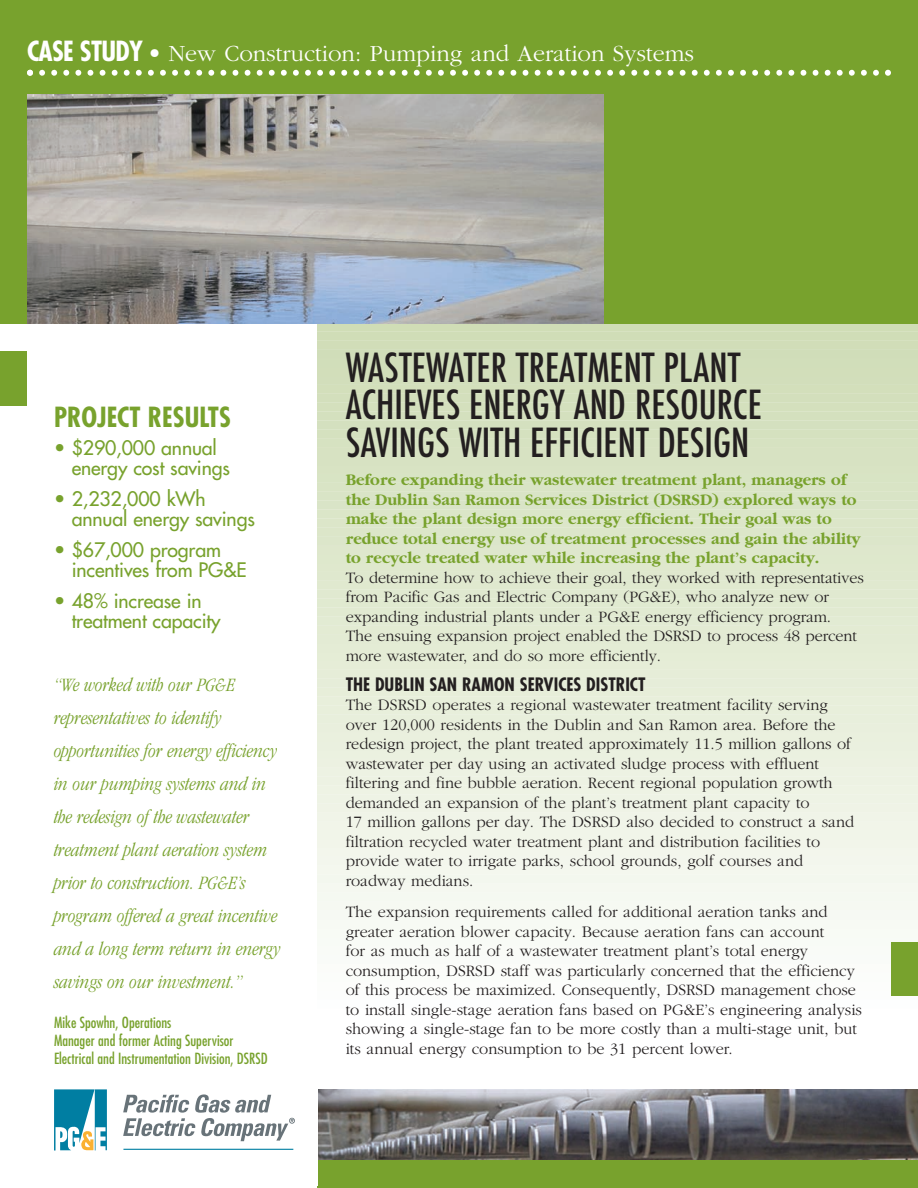
<style>
.page{position:relative;width:918px;height:1188px;background:#fff}
.page>*{position:absolute;margin:0;border:0;box-sizing:border-box;transform-origin:0 0}
.t1{font:500 condensed 39px/37.5px "Futura";color:#231f20}
.t2{font:700 condensed 27px "Futura";color:#78a22d}
.t3{font:300 24px "Garamond";color:#fff}
.t4{font:italic 300 condensed 19.5px/33px "Garamond";color:#78a22d}
.t5{font:19.5px/19.5px "Futura";letter-spacing:-.005em;color:#78a22d}
.t6{font:700 condensed 18px "Futura";color:#231f20}
.t7{font:300 16.5px/19.5px "Garamond";color:#231f20}
.t8{font:700 16.5px/19.5px "Garamond";color:#78a22d}
.t9{font:condensed 15px/18px "Futura";color:#78a22d}
.s1{font-family:"Futura";font-weight:700;font-stretch:condensed;font-size:27px}
.s2{font-family:"Futura";font-weight:700;font-size:21px}
</style>
<div class="page">
<div style="left:317px;top:1152px;width:601px;height:36px;background:#78a22d"></div>
<div style="left:317px;top:982px;width:601px;height:8px;background:#fcfdfb"></div>
<div style="left:317px;top:973px;width:601px;height:8px;background:#fbfdfa"></div>
<div style="left:317px;top:964px;width:601px;height:8px;background:#fbfcf9"></div>
<div style="left:317px;top:955px;width:601px;height:8px;background:#f9fbf8"></div>
<div style="left:317px;top:946px;width:601px;height:9px;background:#f9fbf7"></div>
<div style="left:317px;top:937px;width:601px;height:9px;background:#f8fbf6"></div>
<div style="left:317px;top:928px;width:601px;height:9px;background:#f8fbf5"></div>
<div style="left:317px;top:919px;width:601px;height:9px;background:#f7faf4"></div>
<div style="left:317px;top:910px;width:601px;height:9px;background:#f6f9f3"></div>
<div style="left:317px;top:902px;width:601px;height:8px;background:#f6f9f2"></div>
<div style="left:317px;top:893px;width:601px;height:8px;background:#f5f9f1"></div>
<div style="left:317px;top:884px;width:601px;height:8px;background:#f5f8f0"></div>
<div style="left:317px;top:875px;width:601px;height:8px;background:#f3f7ee"></div>
<div style="left:317px;top:866px;width:601px;height:8px;background:#f4f7ee"></div>
<div style="left:317px;top:857px;width:601px;height:9px;background:#f3f6ed"></div>
<div style="left:317px;top:848px;width:601px;height:9px;background:#f3f6ec"></div>
<div style="left:317px;top:839px;width:601px;height:9px;background:#f2f5ea"></div>
<div style="left:317px;top:830px;width:601px;height:9px;background:#f1f5e9"></div>
<div style="left:317px;top:821px;width:601px;height:9px;background:#f1f5e9"></div>
<div style="left:317px;top:812px;width:601px;height:9px;background:#f0f4e8"></div>
<div style="left:317px;top:804px;width:601px;height:8px;background:#eff3e6"></div>
<div style="left:317px;top:795px;width:601px;height:8px;background:#eef3e5"></div>
<div style="left:317px;top:786px;width:601px;height:8px;background:#eef3e4"></div>
<div style="left:317px;top:777px;width:601px;height:8px;background:#edf2e3"></div>
<div style="left:317px;top:768px;width:601px;height:8px;background:#edf2e3"></div>
<div style="left:317px;top:759px;width:601px;height:9px;background:#ecf1e1"></div>
<div style="left:317px;top:750px;width:601px;height:9px;background:#ebf1e0"></div>
<div style="left:317px;top:741px;width:601px;height:9px;background:#eaf0df"></div>
<div style="left:317px;top:732px;width:601px;height:9px;background:#eaf0de"></div>
<div style="left:317px;top:723px;width:601px;height:9px;background:#e9efdd"></div>
<div style="left:317px;top:715px;width:601px;height:8px;background:#e8efdc"></div>
<div style="left:317px;top:706px;width:601px;height:8px;background:#e8efdb"></div>
<div style="left:317px;top:697px;width:601px;height:8px;background:#e8efdb"></div>
<div style="left:317px;top:688px;width:601px;height:8px;background:#e7eed9"></div>
<div style="left:317px;top:679px;width:601px;height:8px;background:#e6edd9"></div>
<div style="left:317px;top:670px;width:601px;height:9px;background:#e6edd8"></div>
<div style="left:317px;top:661px;width:601px;height:9px;background:#e6edd7"></div>
<div style="left:317px;top:652px;width:601px;height:9px;background:#e5edd6"></div>
<div style="left:317px;top:643px;width:601px;height:9px;background:#e4ecd5"></div>
<div style="left:317px;top:634px;width:601px;height:9px;background:#e3ebd4"></div>
<div style="left:317px;top:625px;width:601px;height:9px;background:#e3ebd3"></div>
<div style="left:317px;top:617px;width:601px;height:8px;background:#e2ebd3"></div>
<div style="left:317px;top:608px;width:601px;height:8px;background:#e1ead1"></div>
<div style="left:317px;top:599px;width:601px;height:8px;background:#e0ead0"></div>
<div style="left:317px;top:590px;width:601px;height:8px;background:#e0e9d0"></div>
<div style="left:317px;top:581px;width:601px;height:8px;background:#e0e9cf"></div>
<div style="left:317px;top:572px;width:601px;height:9px;background:#dfe8ce"></div>
<div style="left:317px;top:563px;width:601px;height:9px;background:#dfe8cd"></div>
<div style="left:317px;top:554px;width:601px;height:9px;background:#dee8cc"></div>
<div style="left:317px;top:545px;width:601px;height:9px;background:#dee7cc"></div>
<div style="left:317px;top:536px;width:601px;height:9px;background:#dce6ca"></div>
<div style="left:317px;top:528px;width:601px;height:8px;background:#dce6c9"></div>
<div style="left:317px;top:519px;width:601px;height:8px;background:#dce6c9"></div>
<div style="left:317px;top:510px;width:601px;height:8px;background:#dbe6c8"></div>
<div style="left:317px;top:501px;width:601px;height:8px;background:#d9e4c7"></div>
<div style="left:317px;top:492px;width:601px;height:8px;background:#d9e4c6"></div>
<div style="left:317px;top:483px;width:601px;height:8px;background:#d9e4c5"></div>
<div style="left:317px;top:474px;width:601px;height:9px;background:#d8e4c4"></div>
<div style="left:317px;top:465px;width:601px;height:9px;background:#d8e3c3"></div>
<div style="left:317px;top:456px;width:601px;height:9px;background:#d7e2c2"></div>
<div style="left:317px;top:447px;width:601px;height:9px;background:#d7e2c2"></div>
<div style="left:317px;top:438px;width:601px;height:9px;background:#d6e2c1"></div>
<div style="left:317px;top:430px;width:601px;height:8px;background:#d5e1bf"></div>
<div style="left:317px;top:421px;width:601px;height:8px;background:#d4e0bf"></div>
<div style="left:317px;top:412px;width:601px;height:8px;background:#d4e0be"></div>
<div style="left:317px;top:403px;width:601px;height:8px;background:#d4e0bd"></div>
<div style="left:317px;top:394px;width:601px;height:8px;background:#d3dfbc"></div>
<div style="left:317px;top:385px;width:601px;height:9px;background:#d3dfbb"></div>
<div style="left:317px;top:376px;width:601px;height:9px;background:#d2debb"></div>
<div style="left:317px;top:367px;width:601px;height:9px;background:#d2deba"></div>
<div style="left:317px;top:358px;width:601px;height:9px;background:#d1deba"></div>
<div style="left:317px;top:349px;width:601px;height:9px;background:#d0ddb9"></div>
<div style="left:317px;top:341px;width:601px;height:8px;background:#d1ddb8"></div>
<div style="left:317px;top:332px;width:601px;height:8px;background:#d0ddb7"></div>
<div style="left:317px;top:324px;width:601px;height:7px;background:#d0ddb6"></div>
<div style="left:0;top:0;width:918px;height:324px;background:#78a22d"></div>
<div style="left:0;top:351px;width:27px;height:55px;background:#78a22d"></div>
<img style="left:317px;top:1089px;width:601px;height:70px">
<div style="left:891px;top:942px;width:27px;height:54px;background:#78a22d"></div>
<img style="left:27px;top:94px;width:577px;height:230px">
<svg style="left:27px;top:70px;width:864px;height:6px"></svg>
<svg style="left:54px;top:1089px;width:53px;height:62px"></svg>
<hr style="left:123px;top:1149px;width:170px;height:1px;background:#007ea2">
<svg style="left:123px;top:1094px;width:172px;height:47px"></svg>
<h3 class="t3" style="left:27px;top:38px;width:669px"><span class="s1">CASE STUDY</span> <span class="s2">•</span> New Construction: Pumping and Aeration Systems</h3>
<h2 class="t2" style="left:54px;top:405px;width:179px">PROJECT RESULTS</h2>
<p class="t5" style="left:72px;top:440px;width:160px;text-indent:-18px">• $290,000 annual energy cost savings</p>
<p class="t5" style="left:72px;top:491px;width:185px;text-indent:-18px">• 2,232,000 kWh annual energy savings</p>
<p class="t5" style="left:72px;top:542px;width:176px;text-indent:-18px">• $67,000 program incentives from PG&amp;E</p>
<p class="t5" style="left:72px;top:593px;width:150px;text-indent:-18px">• 48% increase in treatment capacity</p>
<p class="t4" style="left:54px;top:670px;width:228px">“We worked with our PG&amp;E representatives to identify opportunities for energy efficiency in our pumping systems and in the redesign of the wastewater treatment plant aeration system prior to construction. PG&amp;E’s program offered a great incentive and a long term return in energy savings on our investment.”</p>
<p class="t9" style="left:54px;top:1014px;width:215px">Mike Spowhn, Operations<br>Manager and former Acting Supervisor<br>Electrical and Instrumentation Division, DSRSD</p>
<h1 class="t1" style="left:346px;top:350px;width:418px">WASTEWATER TREATMENT PLANT<br>ACHIEVES ENERGY AND RESOURCE<br>SAVINGS WITH EFFICIENT DESIGN</h1>
<p class="t8" style="left:346px;top:470px;width:516px">Before expanding their wastewater treatment plant, managers of the Dublin San Ramon Services District (DSRSD) explored ways to make the plant design more energy efficient. Their goal was to reduce total energy use of treatment processes and gain the ability to recycle treated water while increasing the plant’s capacity.</p>
<p class="t7" style="left:346px;top:567px;width:520px">To determine how to achieve their goal, they worked with representatives from Pacific Gas and Electric Company (PG&amp;E), who analyze new or expanding industrial plants under a PG&amp;E energy efficiency program.<br>The ensuing expansion project enabled the DSRSD to process 48 percent more wastewater, and do so more efficiently.</p>
<p class="t6" style="left:346px;top:676px;width:301px">THE DUBLIN SAN RAMON SERVICES DISTRICT</p>
<p class="t7" style="left:346px;top:695px;width:510px">The DSRSD operates a regional wastewater treatment facility serving over 120,000 residents in the Dublin and San Ramon area. Before the redesign project, the plant treated approximately 11.5 million gallons of wastewater per day using an activated sludge process with effluent filtering and fine bubble aeration. Recent regional population growth demanded an expansion of the plant’s treatment plant capacity to<br>17 million gallons per day. The DSRSD also decided to construct a sand filtration recycled water treatment plant and distribution facilities to provide water to irrigate parks, school grounds, golf courses and roadway medians.</p>
<p class="t7" style="left:346px;top:902px;width:518px">The expansion requirements called for additional aeration tanks and greater aeration blower capacity. Because aeration fans can account<br>for as much as half of a wastewater treatment plant’s total energy consumption, DSRSD staff was particularly concerned that the efficiency of this process be maximized. Consequently, DSRSD management chose to install single-stage aeration fans based on PG&amp;E’s engineering analysis showing a single-stage fan to be more costly than a multi-stage unit, but its annual energy consumption to be 31 percent lower.</p>
</div>
